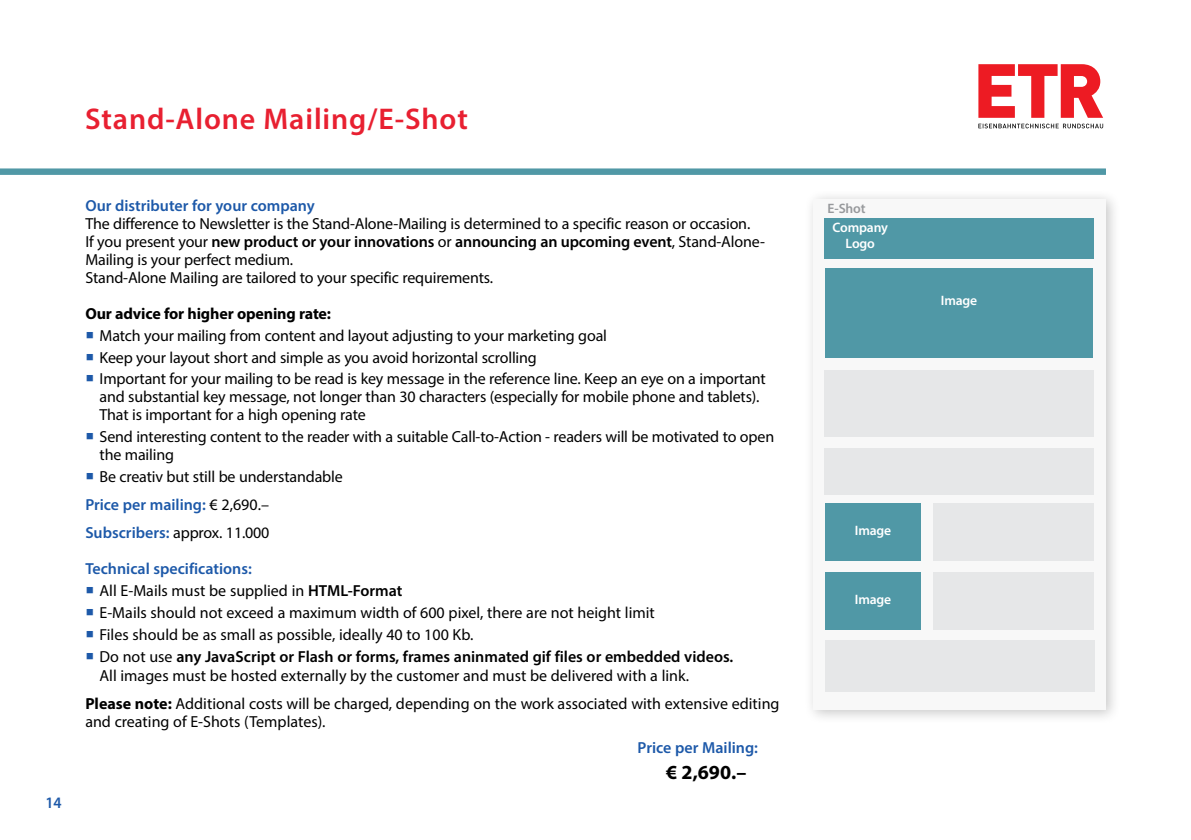
<style>
.page{position:relative;width:1191px;height:840px;background:#fff}
.page>*{position:absolute;margin:0;border:0;box-sizing:border-box;transform-origin:0 0}
.t1{font:600 30px "Myriad Pro";letter-spacing:.03em;color:#e82031}
.t2{font:700 20px "Myriad Pro";color:#000}
.t3{font:16px/18px "Myriad Pro";letter-spacing:-.01em;color:#000}
.t4{font:600 16px "Myriad Pro";color:#1d59a9}
.t5{font:700 16px "Myriad Pro";letter-spacing:-.01em;color:#000}
.t6{font:600 16px "Myriad Pro";color:#1d59a9;scale:.95 1}
.t7{font:600 13.6px/16.4px "Myriad Pro";letter-spacing:-.01em;color:#fff;text-align:center}
.t8{font:600 13.6px "Myriad Pro";color:#97999c}
.s1{font-weight:600}
.s2{color:#1d59a9}
.s3{font-weight:600;color:#1d59a9}
.s4{font-weight:700}
</style>
<div class="page">
<svg style="left:978px;top:124px;width:125px;height:4px"></svg>
<svg style="left:978px;top:64px;width:125px;height:54px"></svg>
<div style="left:0;top:168px;width:1106px;height:6px;background:#5098a6"></div>
<div style="left:803px;top:189px;width:318px;height:535px;background:#000;opacity:.22"></div>
<div style="left:813px;top:198px;width:293px;height:511px;background:#f8f8f8"></div>
<div style="left:824px;top:218px;width:269px;height:40px;background:#5098a6"></div>
<div style="left:824px;top:370px;width:269px;height:66px;background:#e6e7e8"></div>
<div style="left:824px;top:447px;width:269px;height:47px;background:#e6e7e8"></div>
<div style="left:825px;top:639px;width:269px;height:52px;background:#e6e7e8"></div>
<div style="left:824px;top:268px;width:268px;height:90px;background:#5098a6"></div>
<div style="left:824px;top:503px;width:96px;height:58px;background:#5098a6"></div>
<div style="left:933px;top:503px;width:160px;height:57px;background:#e6e7e8"></div>
<div style="left:824px;top:572px;width:96px;height:58px;background:#5098a6"></div>
<div style="left:933px;top:571px;width:160px;height:58px;background:#e6e7e8"></div>
<h1 class="t1" style="left:85px;top:100px;width:384px">Stand-Alone Mailing/E-Shot</h1>
<p class="t6" style="left:45px;top:792px;width:19px">14</p>
<p class="t4" style="left:85px;top:195px;width:231px">Our distributer for your company</p>
<p class="t3" style="left:85px;top:214px;width:681px">The difference to Newsletter is the Stand-Alone-Mailing is determined to a specific reason or occasion.<br>If you present your <span class="s1">new product or your innovations</span> or <span class="s1">announcing an upcoming event</span>, Stand-Alone-Mailing is your perfect medium.<br>Stand-Alone Mailing are tailored to your specific requirements.</p>
<p class="t5" style="left:85px;top:303px;width:247px">Our advice for higher opening rate:</p>
<p class="t3" style="left:85px;top:326px;width:523px"><span class="s2">○</span> Match your mailing from content and layout adjusting to your marketing goal</p>
<p class="t3" style="left:85px;top:347px;width:453px"><span class="s2">○</span> Keep your layout short and simple as you avoid horizontal scrolling</p>
<p class="t3" style="left:99px;top:369px;width:668px;text-indent:-14px"><span class="s2">○</span> Important for your mailing to be read is key message in the reference line. Keep an eye on a important and substantial key message, not longer than 30 characters (especially for mobile phone and tablets).<br>That is important for a high opening rate</p>
<p class="t3" style="left:99px;top:427px;width:676px;text-indent:-14px"><span class="s2">○</span> Send interesting content to the reader with a suitable Call-to-Action - readers will be motivated to open the mailing</p>
<p class="t3" style="left:85px;top:462px;width:259px;line-height:28px"><span class="s2">○</span> Be creativ but still be understandable<br><span class="s3">Price per mailing:</span> € 2,690.–<br><span class="s3">Subscribers:</span> approx. 11.000</p>
<p class="t4" style="left:85px;top:558px;width:168px">Technical specifications:</p>
<p class="t3" style="left:85px;top:581px;width:319px"><span class="s2">○</span> All E-Mails must be supplied in <span class="s1">HTML-Format</span></p>
<p class="t3" style="left:85px;top:603px;width:571px"><span class="s2">○</span> E-Mails should not exceed a maximum width of 600 pixel, there are not height limit</p>
<p class="t3" style="left:85px;top:625px;width:390px"><span class="s2">○</span> Files should be as small as possible, ideally 40 to 100 Kb.</p>
<p class="t3" style="left:99px;top:647px;width:635px;text-indent:-14px"><span class="s2">○</span> Do not use <span class="s1">any JavaScript or Flash or forms, frames aninmated gif files or embedded videos.<br></span>All images must be hosted externally by the customer and must be delivered with a link.</p>
<p class="t3" style="left:85px;top:693px;width:695px"><span class="s4">Please note:</span> Additional costs will be charged, depending on the work associated with extensive editing and creating of E-Shots (Templates).</p>
<p class="t4" style="left:637px;top:737px;width:122px">Price per Mailing:</p>
<p class="t2" style="left:666px;top:759px;width:82px">€ 2,690.–</p>
<p class="t8" style="left:827px;top:200px;width:39px">E-Shot</p>
<p class="t7" style="left:832px;top:219px;width:57px">Company<br>Logo</p>
<p class="t7" style="left:862px;top:522px;width:24px">Bild</p>
<p class="t7" style="left:854px;top:522px;width:38px">Image</p>
<p class="t7" style="left:854px;top:591px;width:38px">Image</p>
<p class="t7" style="left:940px;top:292px;width:38px">Image</p>
</div>
